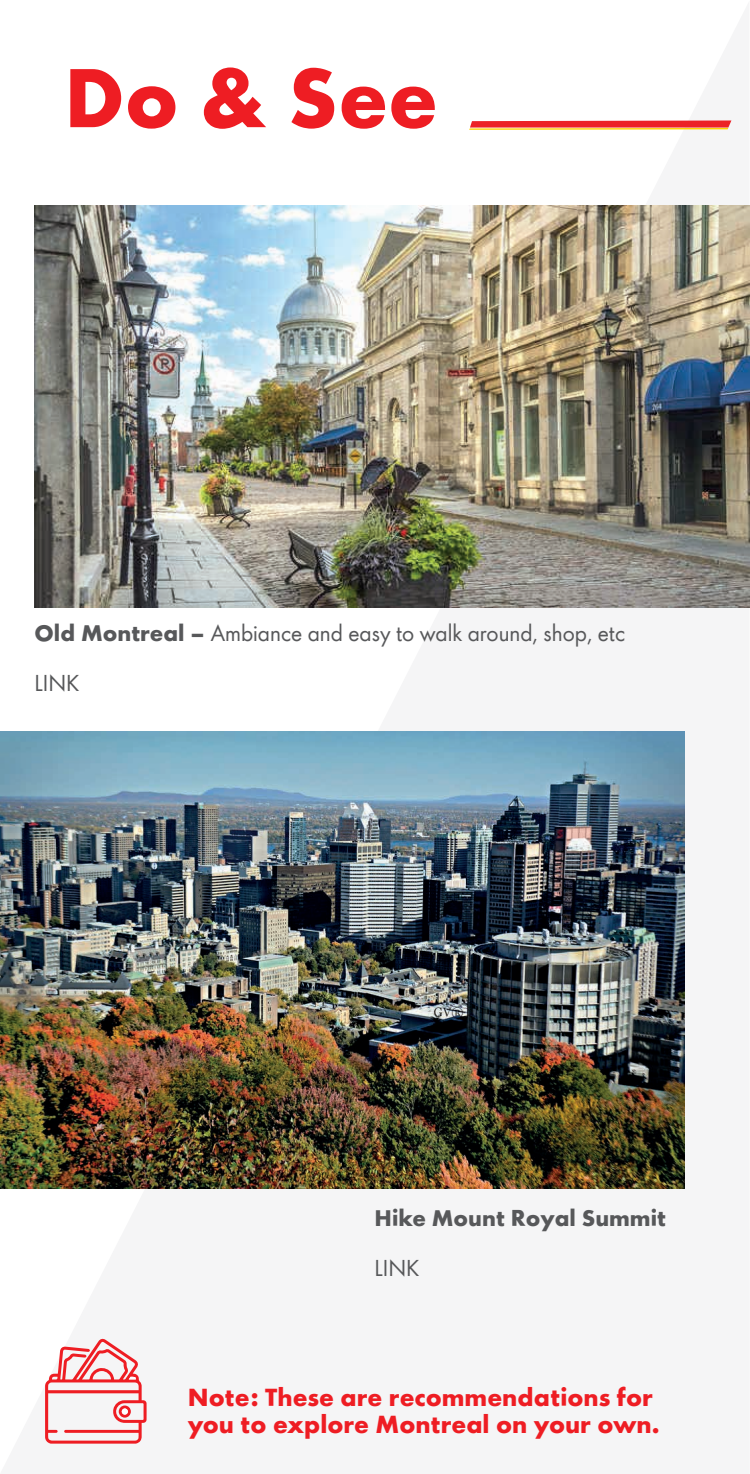
<style>
.page{position:relative;width:750px;height:1474px;background:#fff}
.page>*{position:absolute;margin:0;border:0;box-sizing:border-box;transform-origin:0 0}
.t1{font:700 77px "Shell";color:#ee1d23}
.t2{font:700 23px/27.6px "Shell";color:#ee1d23}
.t3{font:21px "Shell";color:#57585a}
.t4{font:700 21px "Shell";color:#57585a}
.s1{font-weight:700}
</style>
<div class="page">
<svg style="left:469px;top:120px;width:262px;height:10px;background:#f1644b"></svg>
<svg style="left:45px;top:1338px;width:102px;height:106px"></svg>
<div style="left:122px;top:1408px;width:6px;height:7px;background:#fff;border-radius:50%"></div>
<img style="left:35px;top:205px;width:714px;height:402px">
<img style="left:0;top:732px;width:684px;height:457px">
<h1 class="t1" style="left:64px;top:34px;width:375px">Do &amp; See</h1>
<p class="t3" style="left:35px;top:616px;width:592px"><span class="s1">Old Montreal –</span> Ambiance and easy to walk around, shop, etc</p>
<p class="t3" style="left:35px;top:667px;width:46px">LINK</p>
<p class="t4" style="left:375px;top:1200px;width:293px">Hike Mount Royal Summit</p>
<p class="t3" style="left:375px;top:1252px;width:46px">LINK</p>
<p class="t2" style="left:188px;top:1381px;width:474px">Note: These are recommendations for you to explore Montreal on your own.</p>
</div>
